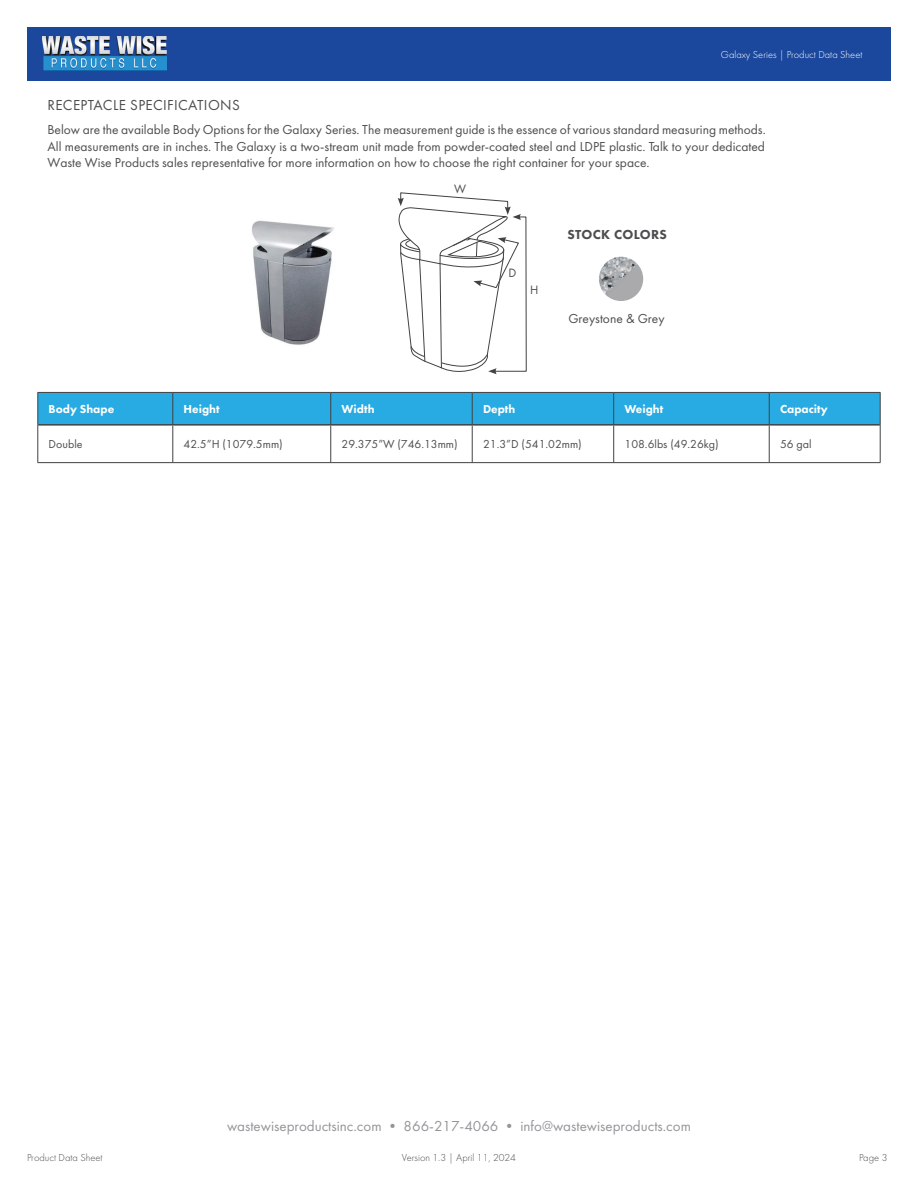
<style>
.page{position:relative;width:918px;height:1188px;background:#fff}
.page>*{position:absolute;margin:0;border:0;box-sizing:border-box;transform-origin:0 0}
.t1{font:15px "Futura PT";color:#939698}
.t2{font:15px "Futura PT";letter-spacing:.025em;color:#4d4d4f}
.t3{font:13.5px/16.5px "Futura PT";color:#4d4d4f;text-align:justify}
.t4{font:800 13.5px "Futura PT";letter-spacing:.025em;color:#4d4d4f}
.t5{font:12.6px "Futura PT";color:#4d4d4f}
.t6{font:12px "Futura PT";color:#4d4d4f}
.t7{font:800 12px "Futura PT";color:#fff}
.t8{font:300 10.5px "Futura PT";color:#4b4d4f}
.t9{font:300 10.5px "Futura PT";color:#fff}
</style>
<div class="page">
<img style="left:252px;top:220px;width:82px;height:125px">
<div style="left:38px;top:393px;width:842px;height:31px;background:#27abe2"></div>
<hr style="left:37px;top:425px;width:1px;height:37px;background:#414242">
<hr style="left:172px;top:426px;width:1px;height:36px;background:#414242">
<hr style="left:330px;top:426px;width:1px;height:36px;background:#414242">
<hr style="left:472px;top:426px;width:1px;height:36px;background:#414242">
<hr style="left:613px;top:426px;width:1px;height:36px;background:#414242">
<hr style="left:769px;top:426px;width:1px;height:36px;background:#414242">
<hr style="left:880px;top:425px;width:1px;height:37px;background:#414242">
<hr style="left:37px;top:462px;width:844px;height:1px;background:#414242">
<hr style="left:37px;top:392px;width:136px;height:1px;background:#414242">
<hr style="left:37px;top:393px;width:1px;height:32px;background:#414242">
<hr style="left:173px;top:392px;width:158px;height:1px;background:#414242">
<hr style="left:172px;top:393px;width:1px;height:31px;background:#414242">
<hr style="left:331px;top:392px;width:141px;height:1px;background:#414242">
<hr style="left:330px;top:393px;width:1px;height:31px;background:#414242">
<hr style="left:472px;top:392px;width:142px;height:1px;background:#414242">
<hr style="left:472px;top:393px;width:1px;height:31px;background:#414242">
<hr style="left:614px;top:392px;width:155px;height:1px;background:#414242">
<hr style="left:613px;top:393px;width:1px;height:31px;background:#414242">
<hr style="left:769px;top:392px;width:112px;height:1px;background:#414242">
<hr style="left:769px;top:393px;width:1px;height:31px;background:#414242">
<hr style="left:880px;top:393px;width:1px;height:32px;background:#414242">
<hr style="left:38px;top:424px;width:842px;height:2px;background:#414242">
<svg style="left:397px;top:192px;width:130px;height:183px"></svg>
<img style="left:599px;top:257px;width:44px;height:44px;border-radius:50%">
<div style="left:27px;top:27px;width:864px;height:54px;background:#1b489d"></div>
<img style="left:42px;top:36px;width:125px;height:35px">
<p class="t2" style="left:47px;top:97px;width:194px">RECEPTACLE SPECIFICATIONS</p>
<p class="t9" style="left:721px;top:49px;width:143px">Galaxy Series | Product Data Sheet</p>
<p class="t3" style="left:47px;top:122px;width:720px">Below are the available Body Options for the Galaxy Series. The measurement guide is the essence of various standard measuring methods.<br>All measurements are in inches. The Galaxy is a two-stream unit made from powder-coated steel and LDPE plastic. Talk to your dedicated Waste Wise Products sales representative for more information on how to choose the right container for your space.</p>
<p class="t5" style="left:454px;top:183px;width:14px">W</p>
<p class="t5" style="left:508px;top:266px;width:9px">D</p>
<p class="t5" style="left:530px;top:283px;width:10px">H</p>
<p class="t4" style="left:567px;top:228px;width:101px">STOCK COLORS</p>
<p class="t3" style="left:568px;top:311px;width:98px">Greystone &amp; Grey</p>
<p class="t7" style="left:49px;top:403px;width:67px">Body Shape</p>
<p class="t7" style="left:184px;top:403px;width:38px">Height</p>
<p class="t7" style="left:342px;top:403px;width:34px">Width</p>
<p class="t7" style="left:483px;top:403px;width:34px">Depth</p>
<p class="t7" style="left:625px;top:403px;width:40px">Weight</p>
<p class="t7" style="left:780px;top:403px;width:49px">Capacity</p>
<p class="t6" style="left:49px;top:438px;width:36px">Double</p>
<p class="t6" style="left:184px;top:438px;width:101px">42.5”H (1079.5mm)</p>
<p class="t6" style="left:342px;top:438px;width:118px">29.375”W (746.13mm)</p>
<p class="t6" style="left:483px;top:438px;width:100px">21.3”D (541.02mm)</p>
<p class="t6" style="left:625px;top:438px;width:96px">108.6lbs (49.26kg)</p>
<p class="t6" style="left:780px;top:438px;width:33px">56 gal</p>
<p class="t1" style="left:227px;top:1119px;width:465px">wastewiseproductsinc.com • 866-217-4066 • info@wastewiseproducts.com</p>
<p class="t8" style="left:402px;top:1152px;width:116px">Version 1.3 | April 11, 2024</p>
<p class="t8" style="left:27px;top:1152px;width:77px">Product Data Sheet</p>
<p class="t8" style="left:859px;top:1152px;width:30px">Page 3</p>
</div>
